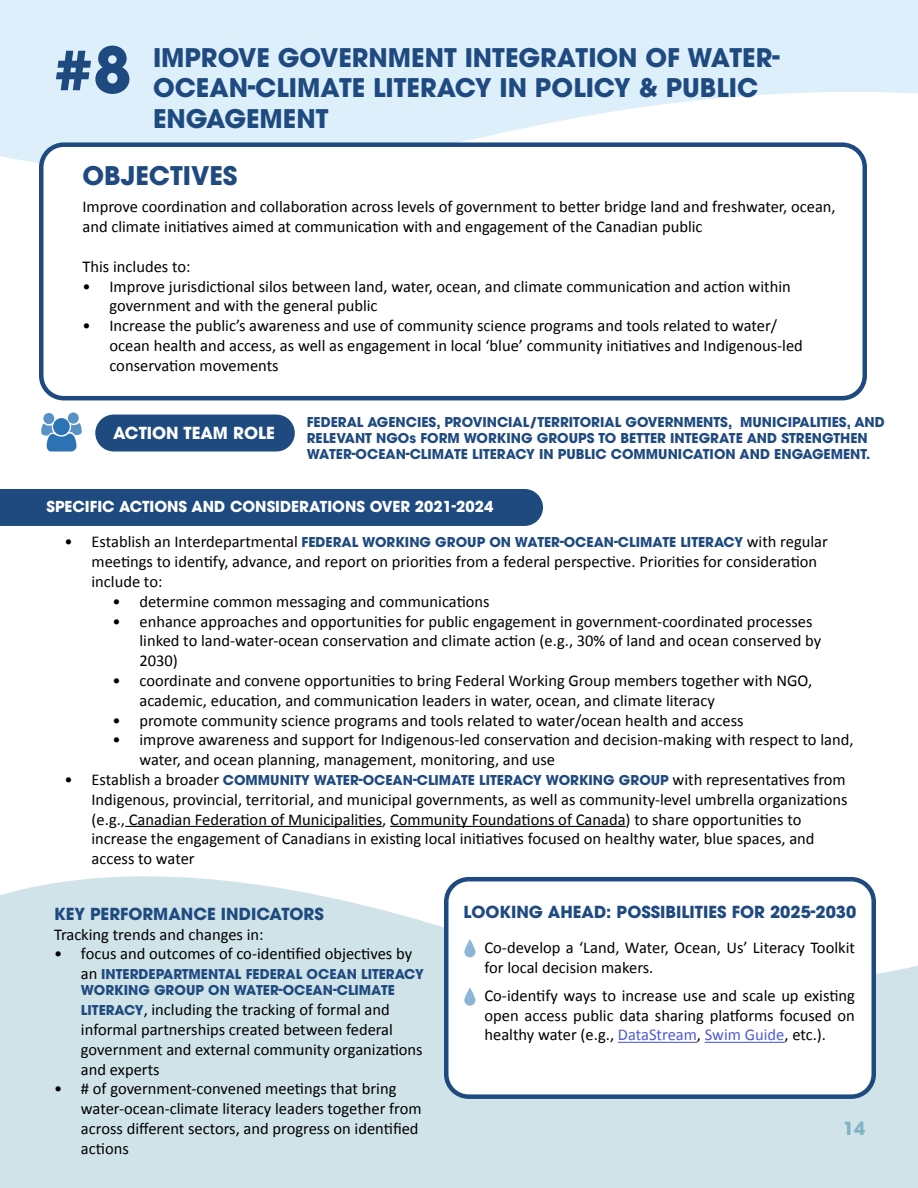
<style>
.page{position:relative;width:918px;height:1188px;background:#fff}
.page>*{position:absolute;margin:0;border:0;box-sizing:border-box;transform-origin:0 0}
.t1{font:700 63px "ITC Avant Garde Pro";color:#1f4a80}
.t2{font:700 25.5px/30.6px "ITC Avant Garde Pro";color:#1f4a80}
.t3{font:700 21px "ITC Avant Garde Pro";color:#7eb5c5}
.t4{font:700 18px "ITC Avant Garde Pro";color:#7eb5c5}
.t5{font:16.5px/19.8px "Calibri";color:#000}
.t6{font:700 16.5px "ITC Avant Garde Pro";color:#1f4a80}
.t7{font:700 16.5px "ITC Avant Garde Pro";color:#fff}
.t8{font:700 15px "ITC Avant Garde Pro";color:#fff}
.t9{font:700 13.5px/16.2px "ITC Avant Garde Pro";color:#1f4a80}
.s1{font-family:"Calibri";font-weight:400;font-size:16.5px;color:#000}
.s2{font-family:"ITC Avant Garde Pro";font-weight:700;font-size:13.5px;color:#1f4a80}
.s3{color:#4f5cd6}
</style>
<div class="page">
<svg style="left:0;top:825px;width:918px;height:363px;fill:#cfe3e9"></svg>
<div style="left:446px;top:879px;width:428px;height:218px;background:#fff;border-radius:22px"></div>
<div style="left:444px;top:877px;width:432px;height:222px;border:4px solid #1f4a80;border-radius:22px"></div>
<hr style="left:125px;top:826px;width:257px;height:1px;background:#000">
<hr style="left:390px;top:826px;width:236px;height:1px;background:#000">
<svg style="left:0;top:0;width:918px;height:163px;fill:#dceffb"></svg>
<svg style="left:41px;top:422px;width:41px;height:30px"></svg>
<div style="left:43px;top:413px;width:11px;height:11px;background:#5a92c5;border-radius:50%"></div>
<div style="left:68px;top:412px;width:11px;height:12px;background:#5a92c5;border-radius:50%"></div>
<div style="left:53px;top:418px;width:17px;height:17px;background:#2b73b5;border-radius:50%"></div>
<div style="left:95px;top:415px;width:200px;height:36px;background:#1f4a80;border-radius:18px"></div>
<div style="left:0;top:489px;width:543px;height:37px;background:#1f4a80"></div>
<div style="left:41px;top:145px;width:824px;height:253px;background:#fff;border-radius:22px"></div>
<div style="left:39px;top:142px;width:828px;height:258px;border:4px solid #1f4a80;border-radius:22px"></div>
<hr style="left:618px;top:1042px;width:79px;height:1px;background:#4f5cd6">
<hr style="left:705px;top:1042px;width:79px;height:1px;background:#4f5cd6">
<svg style="left:464px;top:986px;width:12px;height:20px"></svg>
<div style="left:463px;top:985px;width:14px;height:22px;border:2px solid #fff;border-radius:6px"></div>
<svg style="left:464px;top:937px;width:12px;height:21px"></svg>
<div style="left:463px;top:937px;width:14px;height:22px;border:2px solid #fff;border-radius:6px"></div>
<h1 class="t1" style="left:54px;top:28px;width:79px">#8</h1>
<h2 class="t2" style="left:153px;top:42px;width:628px">IMPROVE GOVERNMENT INTEGRATION OF WATER-<br>OCEAN-CLIMATE LITERACY IN POLICY &amp; PUBLIC<br>ENGAGEMENT</h2>
<h2 class="t2" style="left:82px;top:161px;width:157px">OBJECTIVES</h2>
<p class="t5" style="left:82px;top:197px;width:755px">Improve coordination and collaboration across levels of government to better bridge land and freshwater, ocean, and climate initiatives aimed at communication with and engagement of the Canadian public</p>
<p class="t5" style="left:82px;top:256px;width:110px">This includes to:</p>
<p class="t5" style="left:109px;top:276px;width:683px;text-indent:-27px">• Improve jurisdictional silos between land, water, ocean, and climate communication and action within government and with the general public</p>
<p class="t5" style="left:109px;top:315px;width:695px;text-indent:-27px">• Increase the public’s awareness and use of community science programs and tools related to water/ ocean health and access, as well as engagement in local ‘blue’ community initiatives and Indigenous-led conservation movements</p>
<p class="t7" style="left:113px;top:422px;width:163px">ACTION TEAM ROLE</p>
<p class="t9" style="left:307px;top:414px;width:580px">FEDERAL AGENCIES, PROVINCIAL/TERRITORIAL GOVERNMENTS, MUNICIPALITIES, AND<br>RELEVANT NGOs FORM WORKING GROUPS TO BETTER INTEGRATE AND STRENGTHEN<br>WATER-OCEAN-CLIMATE LITERACY IN PUBLIC COMMUNICATION AND ENGAGEMENT.</p>
<p class="t8" style="left:46px;top:496px;width:448px">SPECIFIC ACTIONS AND CONSIDERATIONS OVER 2021-2024</p>
<p class="t9" style="left:64px;top:534px;width:765px"><span class="s1">• Establish an Interdepartmental</span> FEDERAL WORKING GROUP ON WATER-OCEAN-CLIMATE LITERACY <span class="s1">with regular</span></p>
<p class="t5" style="left:91px;top:551px;width:727px">meetings to identify, advance, and report on priorities from a federal perspective. Priorities for consideration include to:</p>
<p class="t5" style="left:113px;top:591px;width:379px">• determine common messaging and communications</p>
<p class="t5" style="left:139px;top:611px;width:683px;text-indent:-27px">• enhance approaches and opportunities for public engagement in government-coordinated processes linked to land-water-ocean conservation and climate action (e.g., 30% of land and ocean conserved by<br>2030)</p>
<p class="t5" style="left:139px;top:670px;width:674px;text-indent:-27px">• coordinate and convene opportunities to bring Federal Working Group members together with NGO, academic, education, and communication leaders in water, ocean, and climate literacy</p>
<p class="t5" style="left:113px;top:710px;width:633px">• promote community science programs and tools related to water/ocean health and access</p>
<p class="t5" style="left:139px;top:730px;width:715px;text-indent:-27px">• improve awareness and support for Indigenous-led conservation and decision-making with respect to land, water, and ocean planning, management, monitoring, and use</p>
<p class="t9" style="left:65px;top:772px;width:783px"><span class="s1">• Establish a broader</span> COMMUNITY WATER-OCEAN-CLIMATE LITERACY WORKING GROUP <span class="s1">with representatives from</span></p>
<p class="t5" style="left:91px;top:789px;width:758px">Indigenous, provincial, territorial, and municipal governments, as well as community-level umbrella organizations (e.g., Canadian Federation of Municipalities, Community Foundations of Canada) to share opportunities to increase the engagement of Canadians in existing local initiatives focused on healthy water, blue spaces, and access to water</p>
<p class="t6" style="left:54px;top:903px;width:271px">KEY PERFORMANCE INDICATORS</p>
<p class="t5" style="left:54px;top:924px;width:211px">Tracking trends and changes in:</p>
<p class="t5" style="left:54px;top:943px;width:360px">• focus and outcomes of co-identified objectives by</p>
<p class="t9" style="left:81px;top:966px;width:344px"><span class="s1">an</span> INTERDEPARTMENTAL FEDERAL OCEAN LITERACY<br>WORKING GROUP ON WATER-OCEAN-CLIMATE</p>
<p class="t5" style="left:81px;top:999px;width:343px"><span class="s2">LITERACY</span>, including the tracking of formal and informal partnerships created between federal government and external community organizations and experts</p>
<p class="t5" style="left:81px;top:1078px;width:342px;text-indent:-27px">• # of government-convened meetings that bring water-ocean-climate literacy leaders together from across different sectors, and progress on identified actions</p>
<p class="t6" style="left:464px;top:901px;width:394px">LOOKING AHEAD: POSSIBILITIES FOR 2025-2030</p>
<p class="t5" style="left:484px;top:937px;width:372px">Co-develop a ‘Land, Water, Ocean, Us’ Literacy Toolkit for local decision makers.</p>
<p class="t5" style="left:484px;top:985px;width:372px;text-align:justify">Co-identify ways to increase use and scale up existing open access public data sharing platforms focused on healthy water (e.g., <span class="s3">DataStream</span>, <span class="s3">Swim Guide</span>, etc.).</p>
<p class="t3" style="left:844px;top:1110px;width:27px">14</p>
<p class="t4" style="left:843px;top:1116px;width:24px">14</p>
</div>
